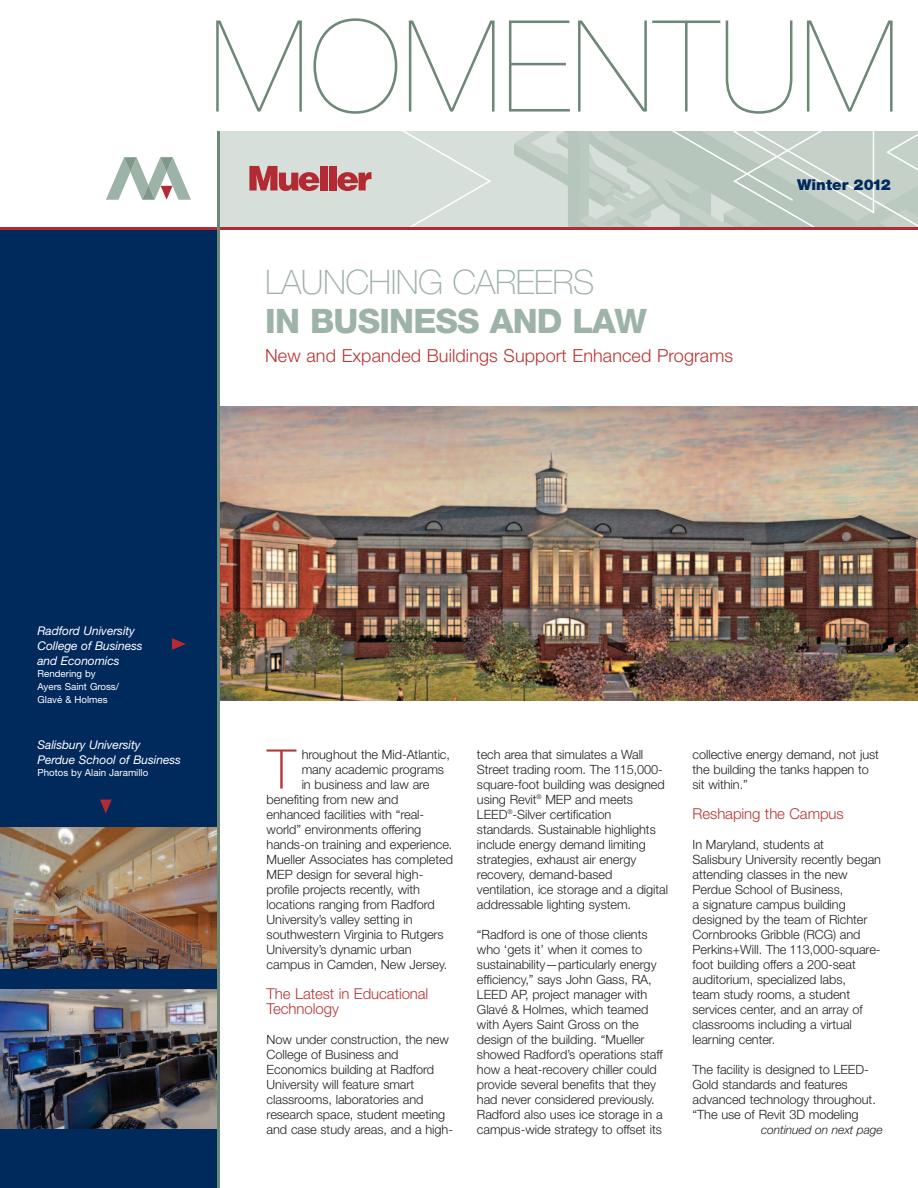
<style>
.page{position:relative;width:918px;height:1188px;background:#fff}
.page>*{position:absolute;margin:0;border:0;box-sizing:border-box;transform-origin:0 0}
.t1{font:200 127.5px "Helvetica Neue";letter-spacing:.005em;color:#6e8878}
.t2{font:100 54.75px "Helvetica Neue";color:#b83535}
.t3{font:100 33.75px "Helvetica Neue";letter-spacing:-.015em;color:#9eb3a7}
.t4{font:800 33.75px "Helvetica Neue";letter-spacing:-.025em;color:#9eb3a7}
.t5{font:300 18px "Helvetica Neue";letter-spacing:.005em;color:#b83535}
.t6{font:300 15px/15px "Helvetica Neue";letter-spacing:-.005em;color:#b83535}
.t7{font:900 15px "Helvetica Neue";letter-spacing:.005em;color:#00295c}
.t8{font:300 12.75px/15px "Helvetica Neue";letter-spacing:-.005em;color:#231f20}
.t9{font:italic 12px/15px "Helvetica Neue";letter-spacing:-.005em;color:#fff}
.t10{font:italic 300 12px "Helvetica Neue";letter-spacing:-.005em;color:#231f20}
.t11{font:9.75px/12.8px "Helvetica Neue";color:#fff}
</style>
<div class="page">
<div style="left:219px;top:132px;width:30px;height:95px;background:#d6dfd9"></div>
<img style="left:219px;top:406px;width:699px;height:294px">
<div style="left:0;top:228px;width:218px;height:960px;background:#00295c"></div>
<hr style="left:0;top:227px;width:918px;height:3px;background:#b32a33">
<svg style="left:106px;top:157px;width:85px;height:43px"></svg>
<svg style="left:249px;top:132px;width:669px;height:95px;background:#cad0c9"></svg>
<img style="left:0;top:990px;width:217px;height:139px">
<img style="left:0;top:827px;width:217px;height:142px">
<hr style="left:217px;top:132px;width:2px;height:1056px;background:#6e8878">
<svg style="left:100px;top:800px;width:12px;height:14px"></svg>
<svg style="left:172px;top:638px;width:14px;height:12px"></svg>
<h1 class="t1" style="left:209px;top:21px;width:692px">MOMENTUM</h1>
<h3 class="t3" style="left:265px;top:270px;width:331px">LAUNCHING CAREERS</h3>
<h3 class="t4" style="left:265px;top:309px;width:383px">IN BUSINESS AND LAW</h3>
<h3 class="t5" style="left:265px;top:344px;width:469px">New and Expanded Buildings Support Enhanced Programs</h3>
<p class="t7" style="left:796px;top:180px;width:97px">Winter 2012</p>
<p class="t9" style="left:37px;top:623px;width:107px">Radford University<br>College of Business and Economics</p>
<p class="t11" style="left:37px;top:668px;width:83px">Rendering by<br>Ayers Saint Gross/<br>Glavé &amp; Holmes</p>
<p class="t9" style="left:37px;top:737px;width:145px">Salisbury University<br>Perdue School of Business</p>
<p class="t11" style="left:37px;top:767px;width:112px">Photos by Alain Jaramillo</p>
<h2 class="t2" style="left:267px;top:749px;width:30px">T</h2>
<p class="t8" style="left:302px;top:746px;width:150px">hroughout the Mid-Atlantic,</p>
<p class="t8" style="left:302px;top:761px;width:144px">many academic programs</p>
<p class="t8" style="left:302px;top:776px;width:129px">in business and law are</p>
<p class="t8" style="left:267px;top:791px;width:133px">benefiting from new and</p>
<p class="t8" style="left:267px;top:806px;width:159px">enhanced facilities with “real-</p>
<p class="t8" style="left:267px;top:821px;width:156px">world” environments offering</p>
<p class="t8" style="left:267px;top:836px;width:187px">hands-on training and experience.</p>
<p class="t8" style="left:267px;top:851px;width:188px">Mueller Associates has completed</p>
<p class="t8" style="left:267px;top:866px;width:158px">MEP design for several high-</p>
<p class="t8" style="left:267px;top:881px;width:155px">profile projects recently, with</p>
<p class="t8" style="left:267px;top:896px;width:170px">locations ranging from Radford</p>
<p class="t8" style="left:267px;top:911px;width:148px">University’s valley setting in</p>
<p class="t8" style="left:267px;top:926px;width:179px">southwestern Virginia to Rutgers</p>
<p class="t8" style="left:267px;top:941px;width:146px">University’s dynamic urban</p>
<p class="t8" style="left:267px;top:956px;width:182px">campus in Camden, New Jersey.</p>
<p class="t6" style="left:267px;top:985px;width:163px">The Latest in Educational<br>Technology</p>
<p class="t8" style="left:267px;top:1031px;width:188px">Now under construction, the new<br>College of Business and<br>Economics building at Radford<br>University will feature smart classrooms, laboratories and research space, student meeting and case study areas, and a high-</p>
<p class="t8" style="left:477px;top:746px;width:193px">tech area that simulates a Wall<br>Street trading room. The 115,000- square-foot building was designed using Revit<sup>®</sup> MEP and meets<br>LEED<sup>®</sup>-Silver certification standards. Sustainable highlights include energy demand limiting strategies, exhaust air energy recovery, demand-based ventilation, ice storage and a digital addressable lighting system.</p>
<p class="t8" style="left:477px;top:926px;width:187px">“Radford is one of those clients who ‘gets it’ when it comes to sustainability—particularly energy efficiency,” says John Gass, RA,<br>LEED AP, project manager with<br>Glavé &amp; Holmes, which teamed with Ayers Saint Gross on the design of the building. “Mueller showed Radford’s operations staff how a heat-recovery chiller could provide several benefits that they had never considered previously.<br>Radford also uses ice storage in a campus-wide strategy to offset its</p>
<p class="t8" style="left:693px;top:746px;width:188px">collective energy demand, not just the building the tanks happen to sit within.”</p>
<p class="t6" style="left:693px;top:805px;width:153px">Reshaping the Campus</p>
<p class="t8" style="left:693px;top:836px;width:190px">In Maryland, students at<br>Salisbury University recently began attending classes in the new<br>Perdue School of Business,<br>a signature campus building designed by the team of Richter<br>Cornbrooks Gribble (RCG) and<br>Perkins+Will. The 113,000-square&shy;foot building offers a 200-seat auditorium, specialized labs,<br>team study rooms, a student services center, and an array of classrooms including a virtual learning center.</p>
<p class="t8" style="left:693px;top:1061px;width:185px">The facility is designed to LEED-<br>Gold standards and features advanced technology throughout. “The use of Revit 3D modeling</p>
<p class="t10" style="left:761px;top:1122px;width:123px">continued on next page</p>
</div>
